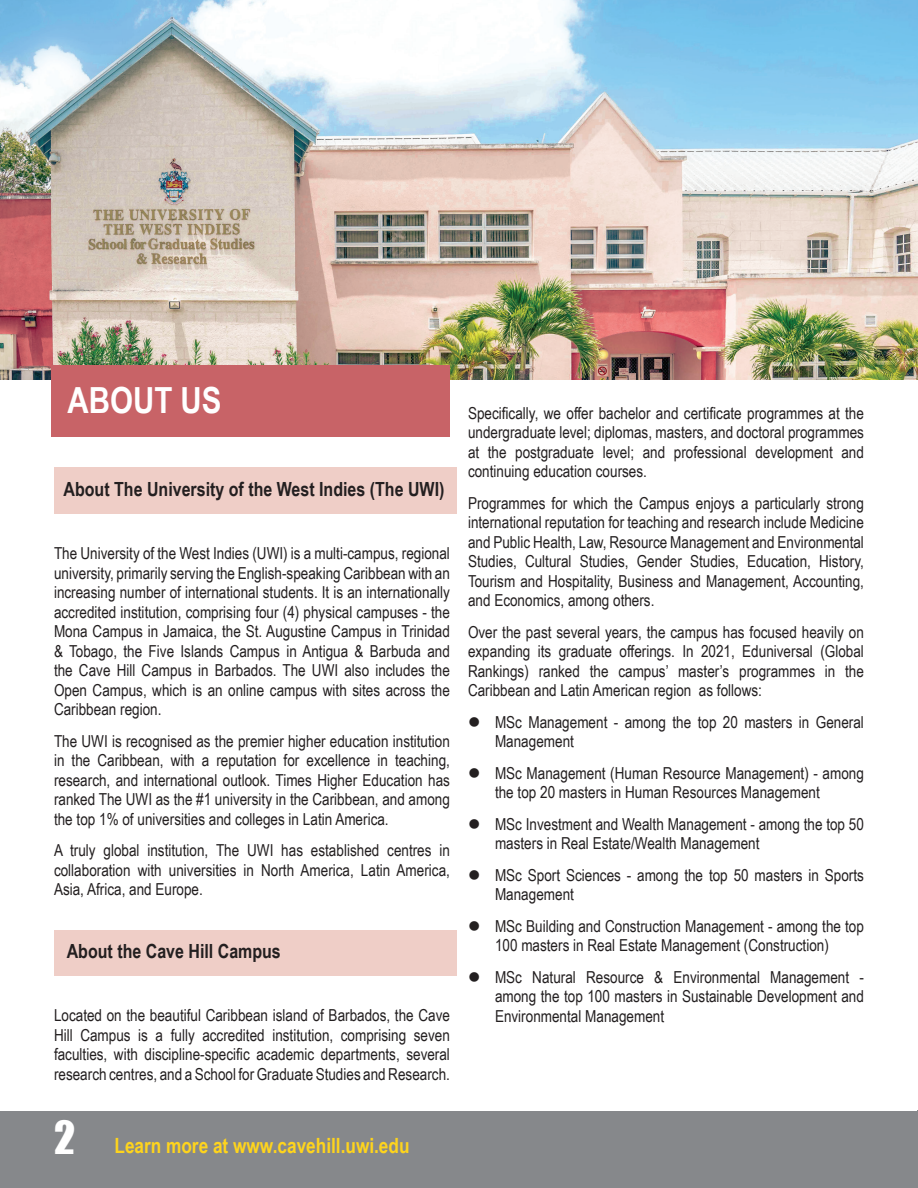
<style>
.page{position:relative;width:918px;height:1188px;background:#fff}
.page>*{position:absolute;margin:0;border:0;box-sizing:border-box;transform-origin:0 0}
.t1{font:700 36px "Arial Narrow";color:#fff}
.t2{font:700 21px "Arial Narrow";color:#fed41d}
.t3{font:700 19.5px "Arial Narrow";color:#231f20}
.t4{font:16.5px/19.5px "Arial Narrow";color:#231f20;text-align:justify}
.s1{font-family:"Impact";font-weight:400;font-size:42px;color:#fff}
</style>
<div class="page">
<div style="left:0;top:1111px;width:918px;height:77px;background:#86888b"></div>
<hr style="left:917px;top:1110px;width:1px;height:78px;background:#86888b">
<div style="left:54px;top:468px;width:403px;height:46px;background:#efcec7"></div>
<div style="left:54px;top:931px;width:403px;height:45px;background:#efcec7"></div>
<img style="left:0;top:0;width:918px;height:380px">
<div style="left:52px;top:365px;width:398px;height:71px;background:#c86367"></div>
<p class="t1" style="left:68px;top:373px;width:156px">ABOUT US</p>
<p class="t3" style="left:64px;top:475px;width:382px">About The University of the West Indies (The UWI)</p>
<p class="t4" style="left:54px;top:543px;width:398px">The University of the West Indies (UWI) is a multi-campus, regional university, primarily serving the English-speaking Caribbean with an increasing number of international students. It is an internationally accredited institution, comprising four (4) physical campuses - the Mona Campus in Jamaica, the St. Augustine Campus in Trinidad &amp; Tobago, the Five Islands Campus in Antigua &amp; Barbuda and the Cave Hill Campus in Barbados. The UWI also includes the Open Campus, which is an online campus with sites across the Caribbean region.</p>
<p class="t4" style="left:54px;top:731px;width:397px">The UWI is recognised as the premier higher education institution in the Caribbean, with a reputation for excellence in teaching, research, and international outlook. Times Higher Education has ranked The UWI as the #1 university in the Caribbean, and among the top 1% of universities and colleges in Latin America.</p>
<p class="t4" style="left:54px;top:840px;width:397px">A truly global institution, The UWI has established centres in collaboration with universities in North America, Latin America, Asia, Africa, and Europe.</p>
<p class="t3" style="left:67px;top:937px;width:216px">About the Cave Hill Campus</p>
<p class="t4" style="left:54px;top:1005px;width:397px">Located on the beautiful Caribbean island of Barbados, the Cave Hill Campus is a fully accredited institution, comprising seven faculties, with discipline-specific academic departments, several research centres, and a School for Graduate Studies and Research.</p>
<p class="t2" style="left:54px;top:1129px;width:357px"><span class="s1">2</span> Learn more at www.cavehill.uwi.edu</p>
<p class="t4" style="left:468px;top:402px;width:397px">Specifically, we offer bachelor and certificate programmes at the undergraduate level; diplomas, masters, and doctoral programmes at the postgraduate level; and professional development and continuing education courses.</p>
<p class="t4" style="left:468px;top:492px;width:397px">Programmes for which the Campus enjoys a particularly strong international reputation for teaching and research include Medicine and Public Health, Law, Resource Management and Environmental Studies, Cultural Studies, Gender Studies, Education, History, Tourism and Hospitality, Business and Management, Accounting, and Economics, among others.</p>
<p class="t4" style="left:468px;top:621px;width:397px">Over the past several years, the campus has focused heavily on expanding its graduate offerings. In 2021, Eduniversal (Global Rankings) ranked the campus’ master’s programmes in the Caribbean and Latin American region as follows:</p>
<p class="t4" style="left:495px;top:711px;width:370px">MSc Management - among the top 20 masters in General<br>Management</p>
<p class="t4" style="left:495px;top:762px;width:370px">MSc Management (Human Resource Management) - among the top 20 masters in Human Resources Management</p>
<p class="t4" style="left:495px;top:813px;width:370px">MSc Investment and Wealth Management - among the top 50 masters in Real Estate/Wealth Management</p>
<p class="t4" style="left:495px;top:864px;width:370px">MSc Sport Sciences - among the top 50 masters in Sports<br>Management</p>
<p class="t4" style="left:495px;top:915px;width:370px">MSc Building and Construction Management - among the top<br>100 masters in Real Estate Management (Construction)</p>
<p class="t4" style="left:495px;top:966px;width:371px">MSc Natural Resource &amp; Environmental Management - among the top 100 masters in Sustainable Development and Environmental Management</p>
</div>
